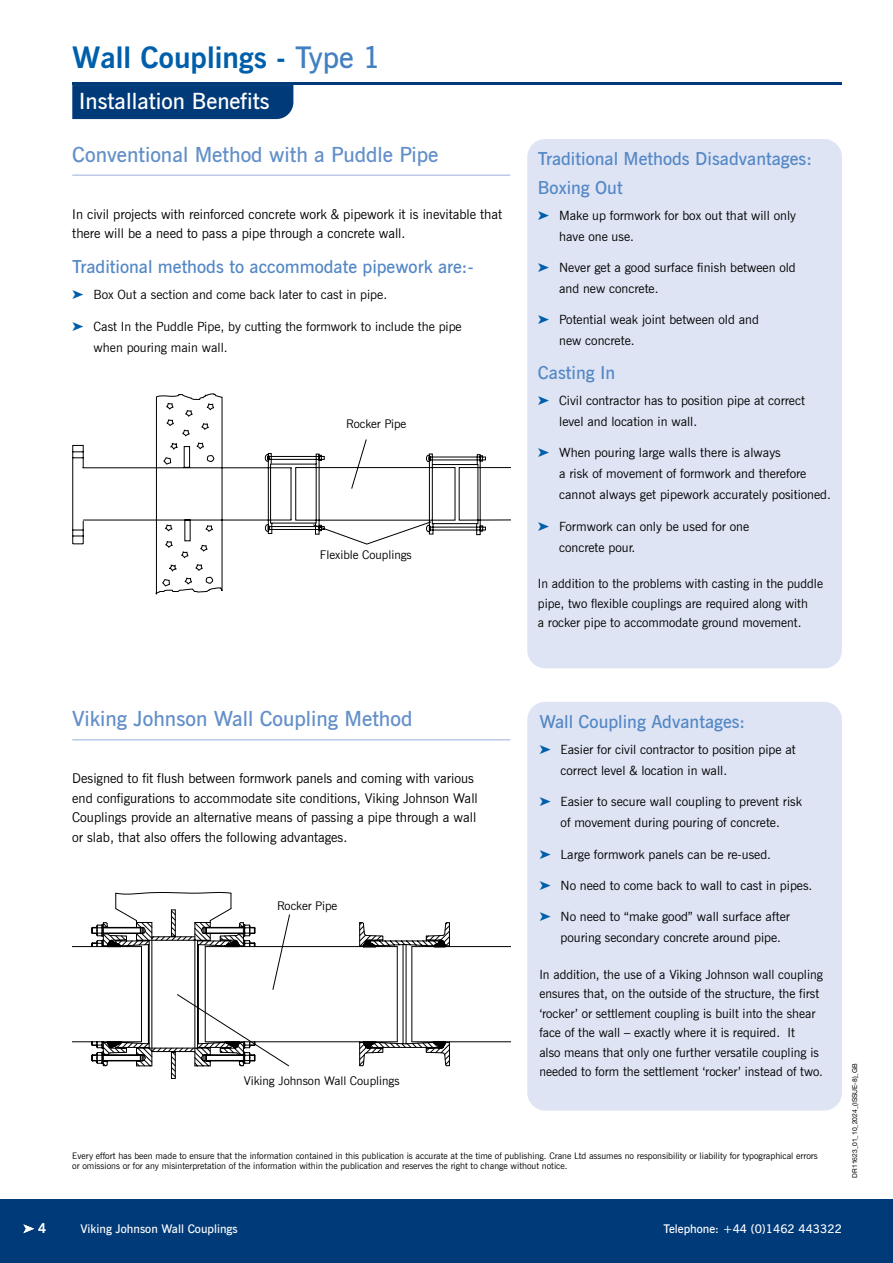
<style>
.page{position:relative;width:893px;height:1263px;background:#fff}
.page>*{position:absolute;margin:0;border:0;box-sizing:border-box;transform-origin:0 0}
.t1{font:700 30px "News Gothic BT";color:#005faa}
.t2{font:600 22.5px "News Gothic BT";color:#fff}
.t3{font:600 21px "News Gothic BT";color:#628fc9}
.t4{font:600 18px/28.8px "News Gothic BT";color:#5387c5}
.t5{font:13.5px/19.5px "News Gothic BT";color:#000}
.t6{font:600 13.5px "News Gothic BT";color:#fff}
.t7{font:12.75px/21px "News Gothic BT";color:#000}
.t8{font:12px "News Gothic BT";color:#000}
.t9{font:600 12px "News Gothic BT";color:#fff}
.t10{font:9px/10.5px "News Gothic BT";color:#000}
.t11{font:6.75px "Helvetica Neue LT Pro";color:#000}
.s1{font-weight:600;color:#4380c1}
.s2{color:#005faa}
</style>
<div class="page">
<div style="left:0;top:1199px;width:893px;height:64px;background:#003a78"></div>
<svg style="left:23px;top:1224px;width:11px;height:9px"></svg>
<hr style="left:72px;top:83px;width:770px;height:2px;background:#003a78">
<div style="left:72px;top:85px;width:221px;height:34px;background:#003a78"></div>
<svg style="left:72px;top:393px;width:438px;height:201px"></svg>
<hr style="left:72px;top:174px;width:438px;height:2px;background:#bcc9e8">
<hr style="left:72px;top:739px;width:438px;height:1px;background:#bcc9e8">
<svg style="left:72px;top:892px;width:378px;height:175px"></svg>
<div style="left:527px;top:139px;width:315px;height:529px;background:#dee4f4;border-radius:18px"></div>
<div style="left:527px;top:702px;width:315px;height:408px;background:#dee4f4;border-radius:18px"></div>
<h1 class="t1" style="left:72px;top:39px;width:310px">Wall Couplings - <span class="s1">Type 1</span></h1>
<h2 class="t2" style="left:79px;top:87px;width:192px">Installation Benefits</h2>
<h3 class="t3" style="left:72px;top:141px;width:368px">Conventional Method with a Puddle Pipe</h3>
<p class="t5" style="left:72px;top:204px;width:431px">In civil projects with reinforced concrete work &amp; pipework it is inevitable that there will be a need to pass a pipe through a concrete wall.</p>
<h3 class="t4" style="left:72px;top:252px;width:403px">Traditional methods to accommodate pipework are:-</h3>
<p class="t7" style="left:72px;top:284px;width:316px"><span class="s2">➤</span> Box Out a section and come back later to cast in pipe.</p>
<p class="t7" style="left:94px;top:315px;width:370px;text-indent:-21px"><span class="s2">➤</span> Cast In the Puddle Pipe, by cutting the formwork to include the pipe when pouring main wall.</p>
<p class="t8" style="left:346px;top:416px;width:62px">Rocker Pipe</p>
<p class="t8" style="left:320px;top:547px;width:93px">Flexible Couplings</p>
<h3 class="t4" style="left:538px;top:144px;width:276px">Traditional Methods Disadvantages:<br>Boxing Out</h3>
<p class="t7" style="left:559px;top:204px;width:238px;text-indent:-21px"><span class="s2">➤</span> Make up formwork for box out that will only have one use.</p>
<p class="t7" style="left:559px;top:257px;width:238px;text-indent:-21px"><span class="s2">➤</span> Never get a good surface finish between old and new concrete.</p>
<p class="t7" style="left:559px;top:309px;width:201px;text-indent:-21px"><span class="s2">➤</span> Potential weak joint between old and new concrete.</p>
<h3 class="t4" style="left:538px;top:358px;width:79px">Casting In</h3>
<p class="t7" style="left:559px;top:390px;width:247px;text-indent:-21px"><span class="s2">➤</span> Civil contractor has to position pipe at correct level and location in wall.</p>
<p class="t7" style="left:559px;top:442px;width:273px;text-indent:-21px"><span class="s2">➤</span> When pouring large walls there is always<br>a risk of movement of formwork and therefore cannot always get pipework accurately positioned.</p>
<p class="t7" style="left:559px;top:515px;width:191px;text-indent:-21px"><span class="s2">➤</span> Formwork can only be used for one concrete pour.</p>
<p class="t7" style="left:538px;top:574px;width:287px;line-height:19.5px">In addition to the problems with casting in the puddle pipe, two flexible couplings are required along with<br>a rocker pipe to accommodate ground movement.</p>
<p class="t6" style="left:38px;top:1220px;width:10px">4</p>
<h3 class="t3" style="left:72px;top:706px;width:342px">Viking Johnson Wall Coupling Method</h3>
<p class="t5" style="left:72px;top:768px;width:407px">Designed to fit flush between formwork panels and coming with various end configurations to accommodate site conditions, Viking Johnson Wall Couplings provide an alternative means of passing a pipe through a wall or slab, that also offers the following advantages.</p>
<p class="t8" style="left:277px;top:898px;width:62px">Rocker Pipe</p>
<p class="t8" style="left:244px;top:1074px;width:157px">Viking Johnson Wall Couplings</p>
<h3 class="t4" style="left:539px;top:707px;width:207px">Wall Coupling Advantages:</h3>
<p class="t7" style="left:561px;top:739px;width:237px;text-indent:-21px"><span class="s2">➤</span> Easier for civil contractor to position pipe at correct level &amp; location in wall.</p>
<p class="t7" style="left:539px;top:791px;width:264px;text-align:center"><span class="s2">➤</span> Easier to secure wall coupling to prevent risk of movement during pouring of concrete.</p>
<p class="t7" style="left:539px;top:843px;width:233px"><span class="s2">➤</span> Large formwork panels can be re-used.</p>
<p class="t7" style="left:539px;top:875px;width:275px"><span class="s2">➤</span> No need to come back to wall to cast in pipes.</p>
<p class="t7" style="left:561px;top:906px;width:231px;text-indent:-21px"><span class="s2">➤</span> No need to “make good” wall surface after pouring secondary concrete around pipe.</p>
<p class="t7" style="left:539px;top:964px;width:285px;line-height:19.5px">In addition, the use of a Viking Johnson wall coupling ensures that, on the outside of the structure, the first ‘rocker’ or settlement coupling is built into the shear face of the wall – exactly where it is required. It<br>also means that only one further versatile coupling is needed to form the settlement ‘rocker’ instead of two.</p>
<p class="t10" style="left:72px;top:1150px;width:747px">Every effort has been made to ensure that the information contained in this publication is accurate at the time of publishing. Crane Ltd assumes no responsibility or liability for typographical errors or omissions or for any misinterpretation of the information within the publication and reserves the right to change without notice.</p>
<p class="t11" style="left:851px;top:1177px;width:116px;rotate:-90deg">DR11623_01_10_2024_(ISSUE-8)_GB</p>
<p class="t9" style="left:81px;top:1222px;width:159px">Viking Johnson Wall Couplings</p>
<p class="t9" style="left:664px;top:1222px;width:180px">Telephone: +44 (0)1462 443322</p>
</div>
